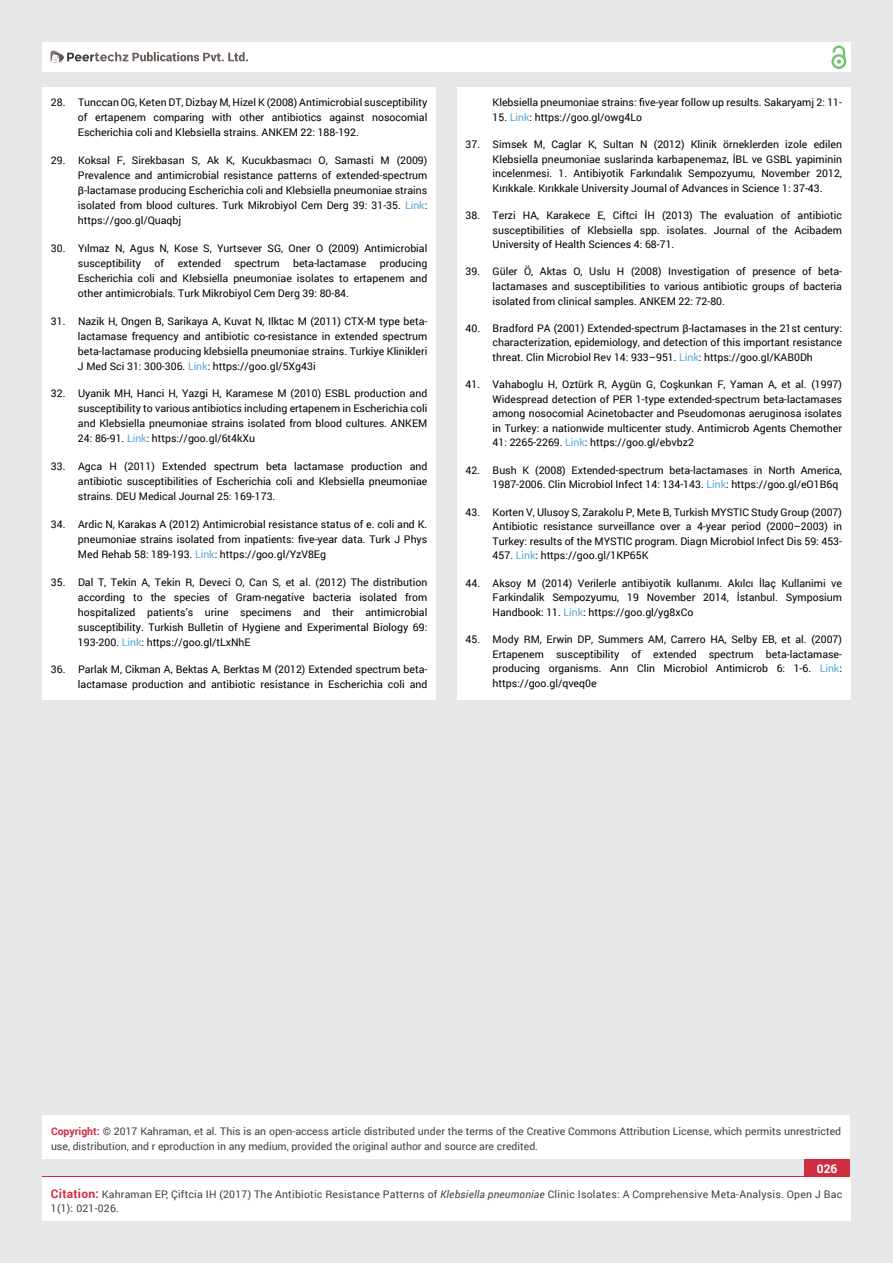
<style>
.page{position:relative;width:893px;height:1263px;background:#e6e7e8}
.page>*{position:absolute;margin:0;border:0;box-sizing:border-box;transform-origin:0 0}
.t1{font:700 12px "Roboto";color:#fff}
.t2{font:10.5px/15px "Roboto";color:#000;text-align:justify}
.t3{font:10.5px/15px "Roboto";color:#414042}
.t4{font:10.5px/13.5px "Roboto";letter-spacing:.02em;color:#414042}
.s1{color:#56a8dd}
.s2{font-weight:700;color:#cf2e41}
.s3{font-weight:700;font-size:12px;color:#cf2e41}
.s4{font-style:italic}
</style>
<div class="page">
<div style="left:42px;top:43px;width:808px;height:29px;background:#fff"></div>
<div style="left:831px;top:54px;width:15px;height:15px;border:2px solid #74c273;border-radius:50%"></div>
<svg style="left:831px;top:45px;width:15px;height:19px"></svg>
<div style="left:804px;top:1157px;width:46px;height:43px;background:#cf2e41"></div>
<svg style="left:49px;top:50px;width:199px;height:14px"></svg>
<div style="left:42px;top:1177px;width:809px;height:43px;background:#fff"></div>
<div style="left:42px;top:87px;width:394px;height:612px;background:#fff"></div>
<div style="left:42px;top:1115px;width:808px;height:43px;background:#fff"></div>
<div style="left:457px;top:87px;width:393px;height:612px;background:#fff"></div>
<p class="t2" style="left:78px;top:95px;width:351px;text-indent:-27px">28. Tunccan OG, Keten DT, Dizbay M, Hizel K (2008) Antimicrobial susceptibility of ertapenem comparing with other antibiotics against nosocomial Escherichia coli and Klebsiella strains. ANKEM 22: 188-192.</p>
<p class="t2" style="left:78px;top:152px;width:351px;text-indent:-27px">29. Koksal F, Sirekbasan S, Ak K, Kucukbasmacı O, Samasti M (2009)<br>Prevalence and antimicrobial resistance patterns of extended-spectrum β-lactamase producing Escherichia coli and Klebsiella pneumoniae strains isolated from blood cultures. Turk Mikrobiyol Cem Derg 39: 31-35. <span class="s1">Link</span>: https://goo.gl/Quaqbj</p>
<p class="t2" style="left:78px;top:240px;width:351px;text-indent:-27px">30. Yılmaz N, Agus N, Kose S, Yurtsever SG, Oner O (2009) Antimicrobial susceptibility</p>
<p class="t2" style="left:155px;top:255px;width:11px">of</p>
<p class="t2" style="left:178px;top:255px;width:45px">extended</p>
<p class="t2" style="left:235px;top:255px;width:46px">spectrum</p>
<p class="t2" style="left:293px;top:255px;width:75px">beta-lactamase</p>
<p class="t2" style="left:78px;top:255px;width:351px;text-indent:302px">producing Escherichia coli and Klebsiella pneumoniae isolates to ertapenem and other antimicrobials. Turk Mikrobiyol Cem Derg 39: 80-84.</p>
<p class="t2" style="left:78px;top:313px;width:351px;text-indent:-27px">31. Nazik H, Ongen B, Sarikaya A, Kuvat N, Ilktac M (2011) CTX-M type beta&shy;lactamase frequency and antibiotic co-resistance in extended spectrum beta-lactamase producing klebsiella pneumoniae strains. Turkiye Klinikleri J Med Sci 31: 300-306. <span class="s1">Link</span>: https://goo.gl/5Xg43i</p>
<p class="t2" style="left:78px;top:386px;width:351px;text-indent:-27px">32. Uyanik MH, Hanci H, Yazgi H, Karamese M (2010) ESBL production and susceptibility to various antibiotics including ertapenem in Escherichia coli and Klebsiella pneumoniae strains isolated from blood cultures. ANKEM 24: 86-91. <span class="s1">Link</span>: https://goo.gl/6t4kXu</p>
<p class="t2" style="left:78px;top:458px;width:351px;text-indent:-27px">33. Agca H (2011) Extended spectrum beta lactamase production and antibiotic susceptibilities of Escherichia coli and Klebsiella pneumoniae strains. DEU Medical Journal 25: 169-173.</p>
<p class="t2" style="left:78px;top:516px;width:351px;text-indent:-27px">34. Ardic N, Karakas A (2012) Antimicrobial resistance status of e. coli and K. pneumoniae strains isolated from inpatients: five-year data. Turk J Phys Med Rehab 58: 189-193. <span class="s1">Link</span>: https://goo.gl/YzV8Eg</p>
<p class="t2" style="left:78px;top:574px;width:351px;text-indent:-27px">35. Dal T, Tekin A, Tekin R, Deveci O, Can S, et al. (2012) The distribution according to the species of Gram-negative bacteria isolated from hospitalized patients’s urine specimens and their antimicrobial susceptibility. Turkish Bulletin of Hygiene and Experimental Biology 69:<br>193-200. <span class="s1">Link</span>: https://goo.gl/tLxNhE</p>
<p class="t2" style="left:51px;top:662px;width:378px;text-align:right">36. Parlak M, Cikman A, Bektas A, Berktas M (2012) Extended spectrum beta&shy;lactamase production and antibiotic resistance in Escherichia coli and</p>
<p class="t2" style="left:493px;top:95px;width:351px">Klebsiella pneumoniae strains: five-year follow up results. Sakaryamj 2: 11-</p>
<p class="t2" style="left:493px;top:109px;width:151px">15. <span class="s1">Link</span>: https://goo.gl/owg4Lo</p>
<p class="t2" style="left:493px;top:137px;width:351px;line-height:14.5px;text-indent:-27px">37. Simsek M, Caglar K, Sultan N (2012) Klinik örneklerden izole edilen Klebsiella pneumoniae suslarinda karbapenemaz, İBL ve GSBL yapiminin incelenmesi. 1. Antibiyotik Farkındalık Sempozyumu, November 2012, Kırıkkale. Kırıkkale University Journal of Advances in Science 1: 37-43.</p>
<p class="t2" style="left:493px;top:208px;width:351px;line-height:14.5px;text-indent:-27px">38. Terzi HA, Karakece E, Ciftci İH (2013) The evaluation of antibiotic susceptibilities of Klebsiella spp. isolates. Journal of the Acibadem University of Health Sciences 4: 68-71.</p>
<p class="t2" style="left:493px;top:264px;width:351px;line-height:14.5px;text-indent:-27px">39. Güler Ö, Aktas O, Uslu H (2008) Investigation of presence of beta&shy;lactamases and susceptibilities to various antibiotic groups of bacteria isolated from clinical samples. ANKEM 22: 72-80.</p>
<p class="t2" style="left:493px;top:321px;width:351px;line-height:14.5px;text-indent:-27px">40. Bradford PA (2001) Extended-spectrum β-lactamases in the 21st century: characterization, epidemiology, and detection of this important resistance threat. Clin Microbiol Rev 14: 933–951. <span class="s1">Link</span>: https://goo.gl/KAB0Dh</p>
<p class="t2" style="left:493px;top:377px;width:351px;line-height:14.5px;text-indent:-27px">41. Vahaboglu H, Oztürk R, Aygün G, Coşkunkan F, Yaman A, et al. (1997)<br>Widespread detection of PER 1-type extended-spectrum beta-lactamases among nosocomial Acinetobacter and Pseudomonas aeruginosa isolates in Turkey: a nationwide multicenter study. Antimicrob Agents Chemother 41: 2265-2269. <span class="s1">Link</span>: https://goo.gl/ebvbz2</p>
<p class="t2" style="left:493px;top:462px;width:351px;line-height:14.5px;text-indent:-27px">42. Bush K (2008) Extended-spectrum beta-lactamases in North America,<br>1987-2006. Clin Microbiol Infect 14: 134-143. <span class="s1">Link</span>: https://goo.gl/eO1B6q</p>
<p class="t2" style="left:493px;top:504px;width:351px;line-height:14.5px;text-indent:-27px">43. Korten V, Ulusoy S, Zarakolu P, Mete B, Turkish MYSTIC Study Group (2007)<br>Antibiotic resistance surveillance over a 4-year period (2000–2003) in Turkey: results of the MYSTIC program. Diagn Microbiol Infect Dis 59: 453- 457. <span class="s1">Link</span>: https://goo.gl/1KP65K</p>
<p class="t2" style="left:493px;top:575px;width:351px;line-height:14.5px;text-indent:-27px">44. Aksoy M (2014) Verilerle antibiyotik kullanımı. Akılcı İlaç Kullanimi ve Farkindalik Sempozyumu, 19 November 2014, İstanbul. Symposium Handbook: 11. <span class="s1">Link</span>: https://goo.gl/yg8xCo</p>
<p class="t2" style="left:493px;top:632px;width:351px;line-height:14.5px;text-indent:-27px">45. Mody RM, Erwin DP, Summers AM, Carrero HA, Selby EB, et al. (2007)<br>Ertapenem susceptibility of extended spectrum beta-lactamase&shy;producing organisms. Ann Clin Microbiol Antimicrob 6: 1-6. <span class="s1">Link</span>: https://goo.gl/qveq0e</p>
<p class="t3" style="left:51px;top:1123px;width:792px"><span class="s2">Copyright:</span> © 2017 Kahraman, et al. This is an open-access article distributed under the terms of the Creative Commons Attribution License, which permits unrestricted use, distribution, and r eproduction in any medium, provided the original author and source are credited.</p>
<p class="t1" style="left:817px;top:1161px;width:22px">026</p>
<p class="t4" style="left:51px;top:1188px;width:793px"><span class="s3">Citation:</span> Kahraman EP, Çiftcia IH (2017) The Antibiotic Resistance Patterns of <span class="s4">Klebsiella pneumoniae</span> Clinic Isolates: A Comprehensive Meta-Analysis. Open J Bac<br>1(1): 021-026.</p>
</div>
